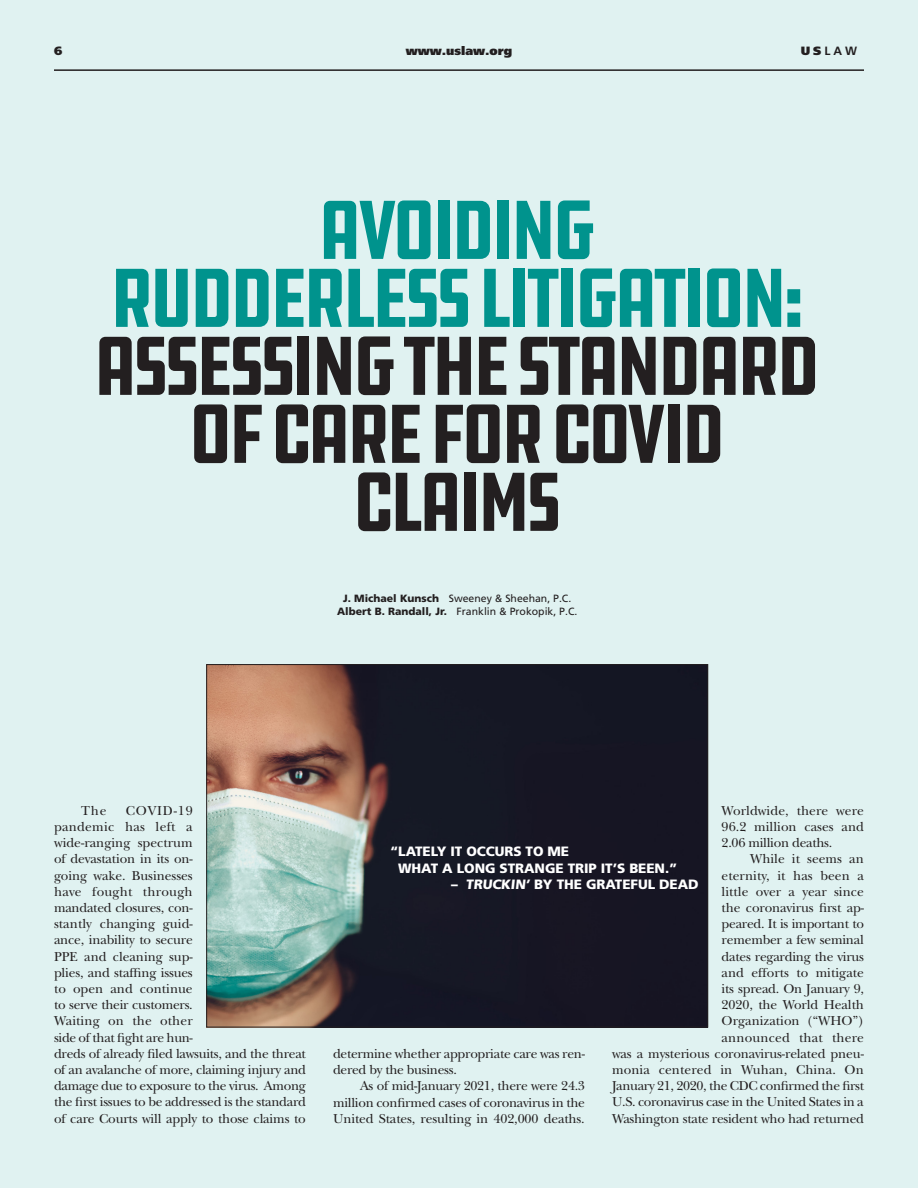
<style>
.page{position:relative;width:918px;height:1188px;background:#e0f2f1}
.page>*{position:absolute;margin:0;border:0;box-sizing:border-box;transform-origin:0 0}
.HEADLINE_DDC{font:condensed 85.95px "DDC Hardware";letter-spacing:-.065em;color:#231f20}
.HEADLINE_DDC-2{font:condensed 85.95px "DDC Hardware";letter-spacing:-.065em;color:#00938d}
.BODY{font:13.5px/16.2px "New Baskerville";letter-spacing:-.01em;color:#231f20}
.subhead_6{font:900 13.5px "Frutiger";letter-spacing:-.005em;color:#fff}
.t1{font:900 12px "Frutiger";color:#231f20}
.t2{font:700 12px "Frutiger";color:#231f20}
.author_name{font:10.5px "Frutiger";color:#231f20}
.s1{font-weight:900}
</style>
<div class="page">
<hr style="left:54px;top:69px;width:810px;height:2px;background:#231f20">
<img style="left:208px;top:666px;width:498px;height:359px">
<p class="t1" style="left:54px;top:43px;width:10px">6</p>
<p class="t1" style="left:406px;top:43px;width:108px">www.uslaw.org</p>
<p class="t2" style="left:801px;top:44px;width:58px"><span class="s1">US</span>LAW</p>
<p class="HEADLINE_DDC-2" style="left:318px;top:178px;width:281px">AVOIDING</p>
<p class="HEADLINE_DDC-2" style="left:109px;top:246px;width:697px">RUDDERLESS LITIGATION:</p>
<p class="HEADLINE_DDC" style="left:93px;top:314px;width:730px">ASSESSING THE STANDARD</p>
<p class="HEADLINE_DDC" style="left:188px;top:382px;width:540px">OF CARE FOR COVID</p>
<p class="HEADLINE_DDC" style="left:352px;top:450px;width:212px">CLAIMS</p>
<p class="author_name" style="left:343px;top:592px;width:230px"><span class="s1">J. Michael Kunsch</span> Sweeney &amp; Sheehan, P.C.</p>
<p class="author_name" style="left:337px;top:605px;width:242px"><span class="s1">Albert B. Randall, Jr.</span> Franklin &amp; Prokopik, P.C.</p>
<p class="BODY" style="left:54px;top:802px;width:254px;text-indent:72px">COVID-19<br>pandemic has left a<br>wide-ranging spectrum<br>of devastation in its on-<br>going wake. Businesses<br>have fought through<br>mandated closures, con-<br>stantly changing guid-<br>ance, inability to secure<br>PPE and cleaning sup-<br>plies, and staffing issues<br>to open and continue<br>to serve their customers.<br>Waiting on the other<br>side of that fight are hun-<br>dreds of already filed lawsuits, and the threat of an avalanche of more, claiming injury and damage due to exposure to the virus. Among the first issues to be addressed is the standard of care Courts will apply to those claims to</p>
<p class="BODY" style="left:81px;top:802px;width:27px">The</p>
<p class="BODY" style="left:722px;top:802px;width:144px;text-align:justify">Worldwide, there were 96.2 million cases and 2.06 million deaths.</p>
<p class="BODY" style="left:612px;top:851px;width:254px;text-align:right">While it seems an<br>eternity, it has been a<br>little over a year since<br>the coronavirus first ap-<br>peared. It is important to<br>remember a few seminal<br>dates regarding the virus<br>and efforts to mitigate<br>its spread. On January 9,<br>2020, the World Health<br>Organization (“WHO”)<br>announced that there<br>was a mysterious coronavirus-related pneu&shy;monia centered in Wuhan, China. On<br>January 21, 2020, the CDC confirmed the first<br>U.S. coronavirus case in the United States in a<br>Washington state resident who had returned</p>
<p class="subhead_6" style="left:390px;top:843px;width:181px">“LATELY IT OCCURS TO ME</p>
<p class="subhead_6" style="left:398px;top:860px;width:281px">WHAT A LONG STRANGE TRIP IT’S BEEN.”</p>
<p class="subhead_6" style="left:451px;top:876px;width:249px">– TRUCKIN’ BY THE GRATEFUL DEAD</p>
<p class="BODY" style="left:333px;top:1046px;width:254px">determine whether appropriate care was ren&shy;dered by the business.</p>
<p class="BODY" style="left:333px;top:1078px;width:254px;text-align:justify;text-indent:27px">As of mid-January 2021, there were 24.3 million confirmed cases of coronavirus in the United States, resulting in 402,000 deaths.</p>
</div>
